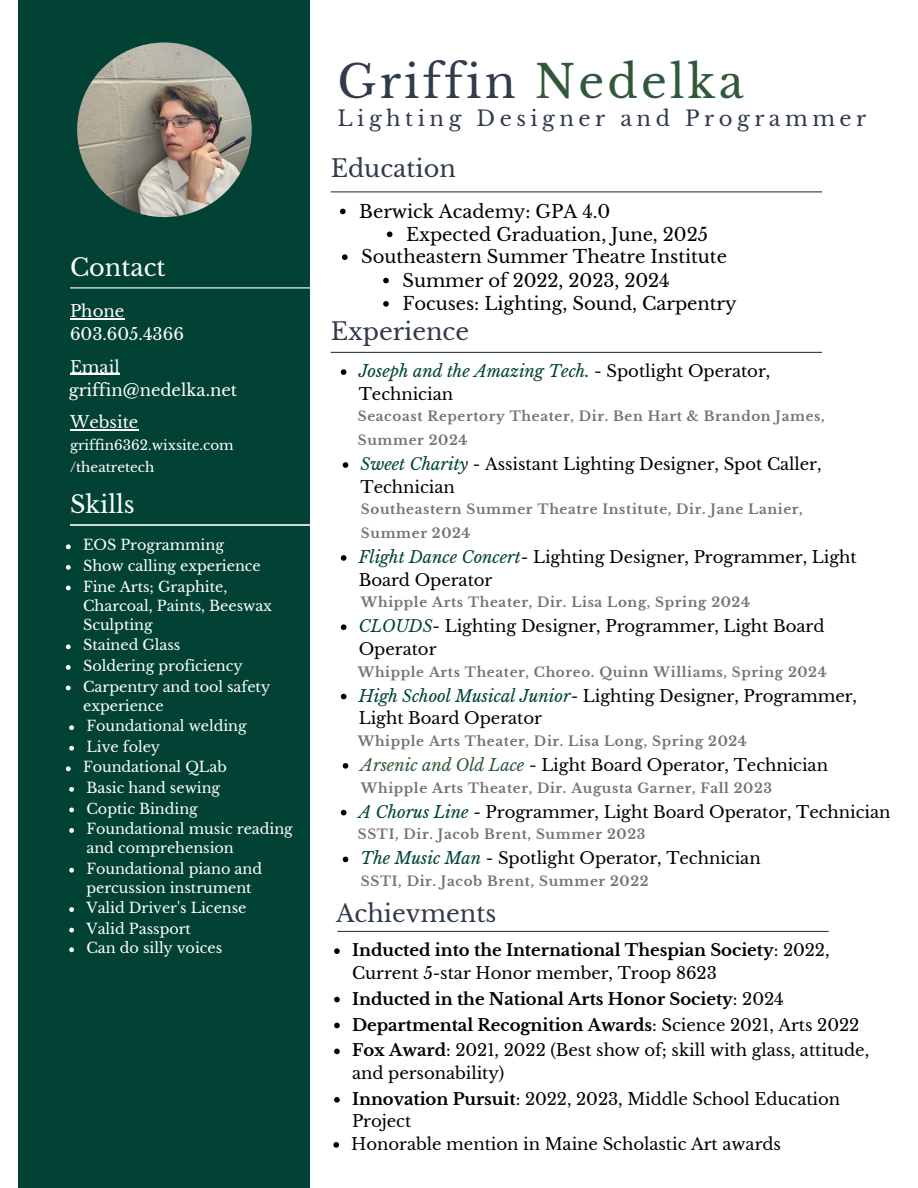
<style>
.page{position:relative;width:918px;height:1188px;background:#fff}
.page>*{position:absolute;margin:0;border:0;box-sizing:border-box;transform-origin:0 0}
.t1{font:45px "Libre Baskerville";letter-spacing:.07em;color:#323b4c}
.t2{font:24px "Libre Baskerville";color:#323b4c}
.t3{font:24px "Libre Baskerville";color:#fff}
.t4{font:21.15px "Libre Baskerville";letter-spacing:.215em;color:#323b4c}
.t5{font:18px "Libre Baskerville";letter-spacing:-.005em;color:#000}
.t6{font:16.5px/22.5px "Libre Baskerville";letter-spacing:-.005em;color:#000}
.t7{font:700 16.5px/22.5px "Libre Baskerville";letter-spacing:-.005em;color:#000}
.t8{font:16.5px "Libre Baskerville";color:#fff}
.t9{font:14.4px/19.2px "Libre Baskerville";letter-spacing:-.005em;color:#fff}
.t10{font:700 13.5px/23.7px "Libre Baskerville";letter-spacing:.045em;color:#737373}
.t11{font:13.5px/22.5px "Libre Baskerville";color:#fff}
.s1{color:#315839}
.s2{font-style:italic;color:#014235}
.s3{font-style:italic;color:#315839}
.s4{font-weight:400}
.s5{font-weight:700}
</style>
<div class="page">
<div style="left:19px;top:0;width:291px;height:1188px;background:#014235"></div>
<hr style="left:70px;top:287px;width:240px;height:1px;background:#fff">
<hr style="left:331px;top:352px;width:491px;height:1px;background:#323b4c">
<img style="left:77px;top:42px;width:175px;height:175px;border-radius:50%">
<hr style="left:70px;top:524px;width:240px;height:2px;background:#fff">
<hr style="left:70px;top:318px;width:54px;height:2px;background:#fff">
<hr style="left:70px;top:374px;width:50px;height:1px;background:#fff">
<hr style="left:70px;top:429px;width:68px;height:1px;background:#fff">
<svg style="left:343px;top:763px;width:5px;height:6px"></svg>
<svg style="left:343px;top:857px;width:5px;height:5px"></svg>
<svg style="left:341px;top:694px;width:5px;height:5px"></svg>
<svg style="left:66px;top:586px;width:5px;height:4px"></svg>
<svg style="left:69px;top:868px;width:5px;height:5px"></svg>
<svg style="left:66px;top:665px;width:5px;height:5px"></svg>
<svg style="left:66px;top:686px;width:5px;height:4px"></svg>
<svg style="left:66px;top:766px;width:5px;height:5px"></svg>
<svg style="left:66px;top:644px;width:5px;height:5px"></svg>
<svg style="left:69px;top:907px;width:5px;height:5px"></svg>
<svg style="left:341px;top:810px;width:5px;height:5px"></svg>
<svg style="left:66px;top:565px;width:5px;height:5px"></svg>
<svg style="left:340px;top:209px;width:6px;height:5px"></svg>
<svg style="left:69px;top:725px;width:5px;height:5px"></svg>
<svg style="left:69px;top:746px;width:5px;height:5px"></svg>
<svg style="left:69px;top:787px;width:5px;height:5px"></svg>
<svg style="left:69px;top:808px;width:5px;height:4px"></svg>
<hr style="left:331px;top:191px;width:491px;height:1px;background:#323b4c">
<hr style="left:337px;top:931px;width:492px;height:1px;background:#323b4c">
<svg style="left:334px;top:948px;width:6px;height:6px"></svg>
<svg style="left:334px;top:1023px;width:6px;height:5px"></svg>
<svg style="left:334px;top:1049px;width:6px;height:5px"></svg>
<svg style="left:334px;top:1097px;width:6px;height:6px"></svg>
<svg style="left:333px;top:1142px;width:6px;height:6px"></svg>
<svg style="left:69px;top:928px;width:5px;height:4px"></svg>
<svg style="left:334px;top:997px;width:6px;height:5px"></svg>
<svg style="left:66px;top:544px;width:5px;height:5px"></svg>
<svg style="left:69px;top:828px;width:5px;height:5px"></svg>
<svg style="left:387px;top:232px;width:5px;height:5px"></svg>
<svg style="left:383px;top:278px;width:6px;height:5px"></svg>
<svg style="left:342px;top:254px;width:6px;height:6px"></svg>
<svg style="left:383px;top:301px;width:6px;height:6px"></svg>
<svg style="left:343px;top:462px;width:5px;height:6px"></svg>
<svg style="left:341px;top:555px;width:5px;height:6px"></svg>
<svg style="left:341px;top:624px;width:5px;height:6px"></svg>
<svg style="left:69px;top:947px;width:5px;height:5px"></svg>
<svg style="left:341px;top:369px;width:5px;height:6px"></svg>
<h2 class="t3" style="left:70px;top:252px;width:97px">Contact</h2>
<h4 class="t8" style="left:70px;top:301px;width:56px">Phone</h4>
<h4 class="t8" style="left:70px;top:324px;width:116px">603.605.4366</h4>
<h4 class="t8" style="left:70px;top:357px;width:51px">Email</h4>
<h4 class="t8" style="left:69px;top:380px;width:170px">griffin@nedelka.net</h4>
<p class="t8" style="left:70px;top:412px;width:70px">Website</p>
<p class="t11" style="left:70px;top:434px;width:165px">griffin6362.wixsite.com /theatretech</p>
<h4 class="t3" style="left:70px;top:489px;width:66px">Skills</h4>
<p class="t9" style="left:83px;top:536px;width:142px">EOS Programming</p>
<p class="t9" style="left:83px;top:556px;width:179px">Show calling experience</p>
<p class="t9" style="left:83px;top:577px;width:190px">Fine Arts; Graphite,<br>Charcoal, Paints, Beeswax<br>Sculpting</p>
<p class="t9" style="left:83px;top:636px;width:99px">Stained Glass</p>
<p class="t9" style="left:83px;top:656px;width:161px">Soldering proficiency</p>
<p class="t9" style="left:83px;top:677px;width:189px">Carpentry and tool safety experience</p>
<p class="t9" style="left:86px;top:717px;width:162px">Foundational welding</p>
<p class="t9" style="left:86px;top:737px;width:75px">Live foley</p>
<p class="t9" style="left:86px;top:778px;width:135px">Basic hand sewing</p>
<h2 class="t9" style="left:86px;top:799px;width:113px">Coptic Binding</h2>
<p class="t9" style="left:83px;top:758px;width:145px">Foundational QLab</p>
<h5 class="t9" style="left:86px;top:819px;width:208px">Foundational music reading and comprehension</h5>
<p class="t9" style="left:86px;top:859px;width:177px">Foundational piano and percussion instrument</p>
<p class="t9" style="left:86px;top:899px;width:162px">Valid Driver's License</p>
<p class="t9" style="left:86px;top:919px;width:106px">Valid Passport</p>
<p class="t9" style="left:86px;top:939px;width:137px">Can do silly voices</p>
<h2 class="t1" style="left:337px;top:55px;width:408px">Griffin <span class="s1">Nedelka</span></h2>
<p class="t4" style="left:337px;top:105px;width:530px">Lighting Designer and Programmer</p>
<p class="t2" style="left:331px;top:154px;width:127px">Education</p>
<p class="t5" style="left:359px;top:200px;width:253px">Berwick Academy: GPA 4.0</p>
<p class="t5" style="left:406px;top:223px;width:303px">Expected Graduation, June, 2025</p>
<h5 class="t5" style="left:403px;top:269px;width:269px">Summer of 2022, 2023, 2024</h5>
<p class="t5" style="left:361px;top:246px;width:367px">Southeastern Summer Theatre Institute</p>
<h5 class="t5" style="left:403px;top:293px;width:336px">Focuses: Lighting, Sound, Carpentry</h5>
<p class="t2" style="left:331px;top:316px;width:140px">Experience</p>
<p class="t6" style="left:359px;top:360px;width:413px"><span class="s2">Joseph and the Amazing Tech.</span> - Spotlight Operator,<br>Technician</p>
<p class="t10" style="left:358px;top:405px;width:468px">Seacoast Repertory Theater, Dir. Ben Hart &amp; Brandon James,<br>Summer 2024</p>
<p class="t6" style="left:361px;top:453px;width:463px"><span class="s2">Sweet Charity</span> - Assistant Lighting Designer, Spot Caller,<br>Technician</p>
<h5 class="t10" style="left:361px;top:498px;width:443px">Southeastern Summer Theatre Institute, Dir. Jane Lanier,<br>Summer 2024</h5>
<h2 class="t6" style="left:359px;top:546px;width:500px"><span class="s2">Flight Dance Concert</span>- Lighting Designer, Programmer, Light<br>Board Operator</h2>
<p class="t10" style="left:361px;top:591px;width:391px">Whipple Arts Theater, Dir. Lisa Long, Spring 2024</p>
<p class="t6" style="left:359px;top:615px;width:467px"><span class="s2">CLOUDS</span>- Lighting Designer, Programmer, Light Board<br>Operator</p>
<p class="t10" style="left:358px;top:660px;width:470px">Whipple Arts Theater, Choreo. Quinn Williams, Spring 2024</p>
<p class="t6" style="left:359px;top:685px;width:500px"><span class="s2">High School Musical Junior</span>- Lighting Designer, Programmer,<br>Light Board Operator</p>
<p class="t10" style="left:358px;top:729px;width:391px">Whipple Arts Theater, Dir. Lisa Long, Spring 2024</p>
<p class="t6" style="left:361px;top:754px;width:469px"><span class="s3">Arsenic and Old Lace</span> - Light Board Operator, Technician</p>
<p class="t10" style="left:361px;top:776px;width:413px">Whipple Arts Theater, Dir. Augusta Garner, Fall 2023</p>
<h3 class="t6" style="left:359px;top:801px;width:533px"><span class="s2">A Chorus Line</span> - Programmer, Light Board Operator, Technician</h3>
<h2 class="t10" style="left:358px;top:823px;width:289px">SSTI, Dir. Jacob Brent, Summer 2023</h2>
<p class="t6" style="left:361px;top:847px;width:402px"><span class="s2">The Music Man</span> - Spotlight Operator, Technician</p>
<h1 class="t10" style="left:361px;top:870px;width:289px">SSTI, Dir. Jacob Brent, Summer 2022</h1>
<p class="t2" style="left:336px;top:898px;width:162px">Achievments</p>
<h5 class="t7" style="left:352px;top:939px;width:479px">Inducted into the International Thespian Society<span class="s4">: 2022,<br>Current 5-star Honor member, Troop 8623</span></h5>
<p class="t7" style="left:352px;top:1014px;width:509px">Departmental Recognition Awards<span class="s4">: Science 2021, Arts 2022</span></p>
<h5 class="t6" style="left:352px;top:1039px;width:519px"><span class="s5">Fox Award</span>: 2021, 2022 (Best show of; skill with glass, attitude, and personability)</h5>
<p class="t6" style="left:352px;top:1088px;width:490px"><span class="s5">Innovation Pursuit</span>: 2022, 2023, Middle School Education<br>Project</p>
<h5 class="t6" style="left:351px;top:1133px;width:431px">Honorable mention in Maine Scholastic Art awards</h5>
<h5 class="t7" style="left:352px;top:988px;width:433px">Inducted in the National Arts Honor Society<span class="s4">: 2024</span></h5>
</div>
